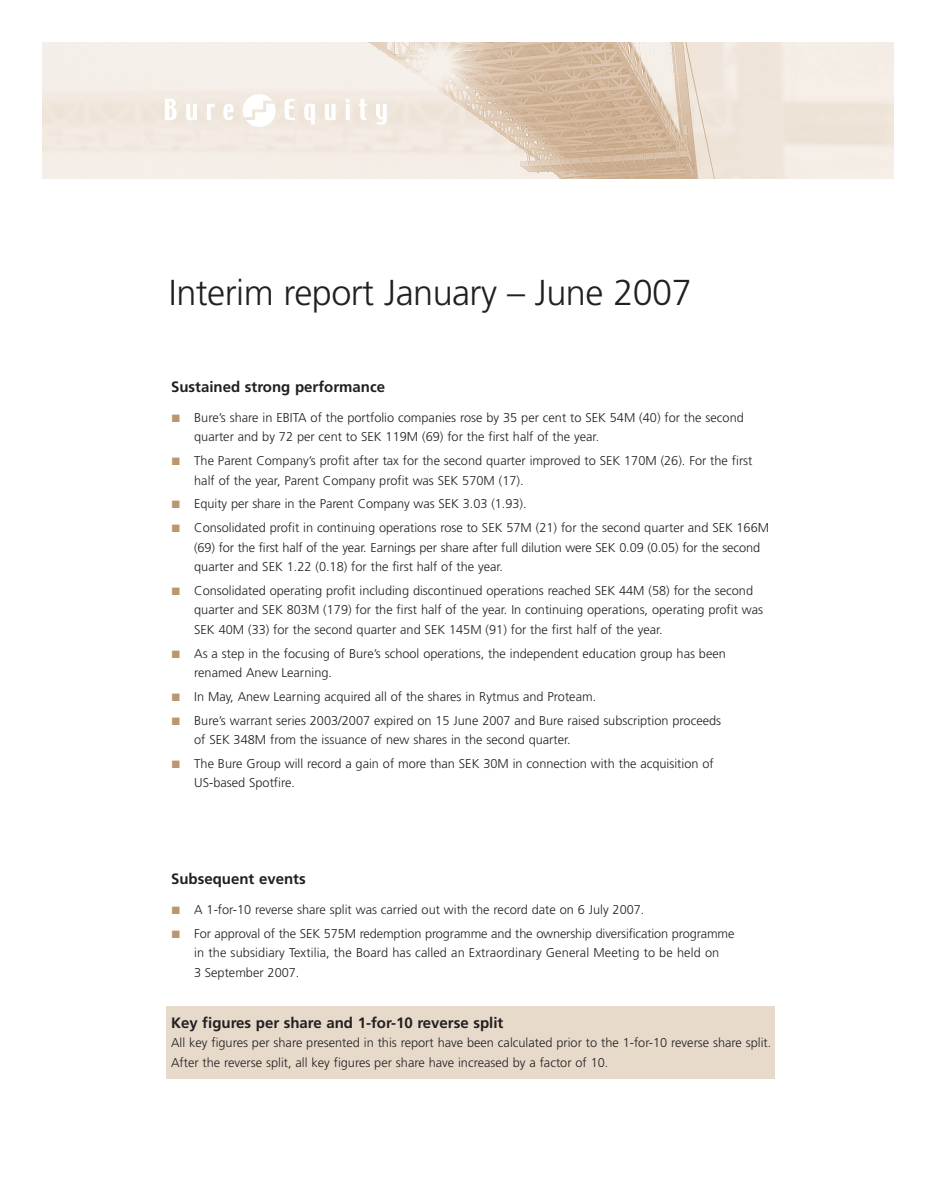
<style>
.page{position:relative;width:936px;height:1191px;background:#fff}
.page>*{position:absolute;margin:0;border:0;box-sizing:border-box;transform-origin:0 0}
.t1{font:300 36px "Frutiger LT Std";letter-spacing:-.015em;color:#231f20}
.t2{font:700 15px "Frutiger LT Std";color:#231f20}
.t3{font:300 12.75px/19.5px "Frutiger LT Std";color:#231f20}
.s1{color:#bb9770}
</style>
<div class="page">
<div style="left:167px;top:1006px;width:608px;height:73px;background:#e7daca"></div>
<img style="left:43px;top:43px;width:850px;height:136px">
<svg style="left:165px;top:99px;width:12px;height:21px"></svg>
<svg style="left:186px;top:104px;width:11px;height:16px"></svg>
<svg style="left:207px;top:104px;width:8px;height:16px"></svg>
<svg style="left:223px;top:104px;width:10px;height:16px"></svg>
<svg style="left:285px;top:99px;width:10px;height:21px"></svg>
<svg style="left:304px;top:104px;width:11px;height:20px"></svg>
<svg style="left:325px;top:104px;width:10px;height:16px"></svg>
<svg style="left:345px;top:99px;width:5px;height:4px"></svg>
<div style="left:345px;top:104px;width:5px;height:16px;background:#fff"></div>
<svg style="left:359px;top:99px;width:8px;height:21px"></svg>
<svg style="left:376px;top:104px;width:11px;height:21px"></svg>
<svg style="left:243px;top:94px;width:33px;height:33px"></svg>
<h1 class="t1" style="left:169px;top:278px;width:524px">Interim report January – June 2007</h1>
<p class="t2" style="left:171px;top:380px;width:215px">Sustained strong performance</p>
<p class="t3" style="left:194px;top:408px;width:551px;text-indent:-23px"><span class="s1">■</span> Bure’s share in EBITA of the portfolio companies rose by 35 per cent to SEK 54M (40) for the second quarter and by 72 per cent to SEK 119M (69) for the first half of the year.</p>
<p class="t3" style="left:194px;top:452px;width:559px;text-indent:-23px"><span class="s1">■</span> The Parent Company’s profit after tax for the second quarter improved to SEK 170M (26). For the first half of the year, Parent Company profit was SEK 570M (17).</p>
<p class="t3" style="left:171px;top:495px;width:357px"><span class="s1">■</span> Equity per share in the Parent Company was SEK 3.03 (1.93).</p>
<p class="t3" style="left:194px;top:519px;width:576px;text-indent:-23px"><span class="s1">■</span> Consolidated profit in continuing operations rose to SEK 57M (21) for the second quarter and SEK 166M (69) for the first half of the year. Earnings per share after full dilution were SEK 0.09 (0.05) for the second quarter and SEK 1.22 (0.18) for the first half of the year.</p>
<p class="t3" style="left:194px;top:581px;width:570px;text-indent:-23px"><span class="s1">■</span> Consolidated operating profit including discontinued operations reached SEK 44M (58) for the second quarter and SEK 803M (179) for the first half of the year. In continuing operations, operating profit was<br>SEK 40M (33) for the second quarter and SEK 145M (91) for the first half of the year.</p>
<p class="t3" style="left:194px;top:644px;width:533px;text-indent:-23px"><span class="s1">■</span> As a step in the focusing of Bure’s school operations, the independent education group has been renamed Anew Learning.</p>
<p class="t3" style="left:171px;top:687px;width:426px"><span class="s1">■</span> In May, Anew Learning acquired all of the shares in Rytmus and Proteam.</p>
<p class="t3" style="left:194px;top:711px;width:528px;text-indent:-23px"><span class="s1">■</span> Bure’s warrant series 2003/2007 expired on 15 June 2007 and Bure raised subscription proceeds of SEK 348M from the issuance of new shares in the second quarter.</p>
<p class="t3" style="left:194px;top:754px;width:521px;text-indent:-23px"><span class="s1">■</span> The Bure Group will record a gain of more than SEK 30M in connection with the acquisition of<br>US-based Spotfire.</p>
<p class="t2" style="left:171px;top:872px;width:136px">Subsequent events</p>
<p class="t3" style="left:171px;top:901px;width:475px"><span class="s1">■</span> A 1-for-10 reverse share split was carried out with the record date on 6 July 2007.</p>
<p class="t3" style="left:194px;top:924px;width:541px;text-indent:-23px"><span class="s1">■</span> For approval of the SEK 575M redemption programme and the ownership diversification programme in the subsidiary Textilia, the Board has called an Extraordinary General Meeting to be held on<br>3 September 2007.</p>
<p class="t2" style="left:171px;top:1016px;width:334px">Key figures per share and 1-for-10 reverse split</p>
<p class="t3" style="left:171px;top:1034px;width:602px">All key figures per share presented in this report have been calculated prior to the 1-for-10 reverse share split.<br>After the reverse split, all key figures per share have increased by a factor of 10.</p>
</div>
